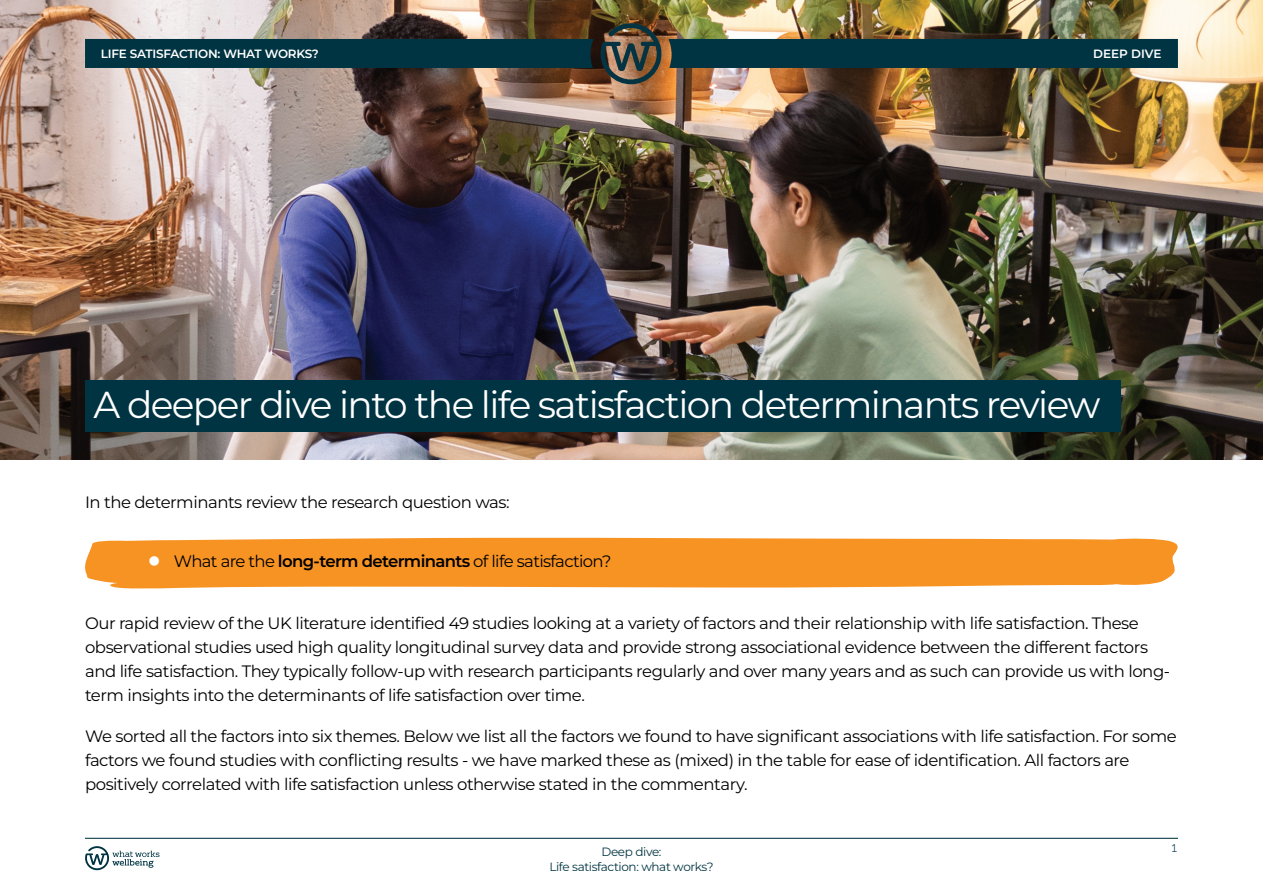
<style>
.page{position:relative;width:1263px;height:893px;background:#fff}
.page>*{position:absolute;margin:0;border:0;box-sizing:border-box;transform-origin:0 0}
.t1{font:37.5px "Montserrat";letter-spacing:-.045em;color:#fff}
.t2{font:16.5px/24px "Montserrat";letter-spacing:-.025em;color:#000}
.t3{font:12px/15px "Montserrat";letter-spacing:-.03em;color:#003442;text-align:center}
.t4{font:600 12px "Montserrat";letter-spacing:-.02em;color:#fff}
.t5{font:600 12px "Montserrat";color:#fff}
.t6{font:300 10.5px "HK Nova";color:#0b3d57}
.s1{color:#fff}
.s2{font-weight:600}
</style>
<div class="page">
<svg style="left:85px;top:846px;width:75px;height:24px"></svg>
<hr style="left:85px;top:838px;width:1093px;height:1px;background:#003442">
<img style="left:0;top:0;width:1263px;height:459px">
<div style="left:85px;top:381px;width:1036px;height:51px;background:#003442"></div>
<svg style="left:85px;top:538px;width:1093px;height:50px;background:#f7982e"></svg>
<div style="left:668px;top:39px;width:510px;height:29px;background:#003442"></div>
<img style="left:85px;top:23px;width:576px;height:61px">
<p class="t4" style="left:101px;top:46px;width:219px">LIFE SATISFACTION: WHAT WORKS?</p>
<p class="t5" style="left:1093px;top:46px;width:70px">DEEP DIVE</p>
<h1 class="t1" style="left:94px;top:381px;width:1008px">A deeper dive into the life satisfaction determinants review</h1>
<p class="t2" style="left:85px;top:490px;width:426px">In the determinants review the research question was:</p>
<p class="t2" style="left:148px;top:549px;width:465px"><span class="s1">●</span> What are the <span class="s2">long-term determinants</span> of life satisfaction?</p>
<p class="t2" style="left:85px;top:611px;width:1086px">Our rapid review of the UK literature identified 49 studies looking at a variety of factors and their relationship with life satisfaction. These observational studies used high quality longitudinal survey data and provide strong associational evidence between the different factors and life satisfaction. They typically follow-up with research participants regularly and over many years and as such can provide us with long&shy;term insights into the determinants of life satisfaction over time.</p>
<p class="t2" style="left:85px;top:724px;width:1093px">We sorted all the factors into six themes. Below we list all the factors we found to have significant associations with life satisfaction. For some factors we found studies with conflicting results - we have marked these as (mixed) in the table for ease of identification. All factors are positively correlated with life satisfaction unless otherwise stated in the commentary.</p>
<p class="t3" style="left:549px;top:844px;width:166px">Deep dive:<br>Life satisfaction: what works?</p>
<p class="t6" style="left:1171px;top:844px;width:8px">1</p>
</div>
